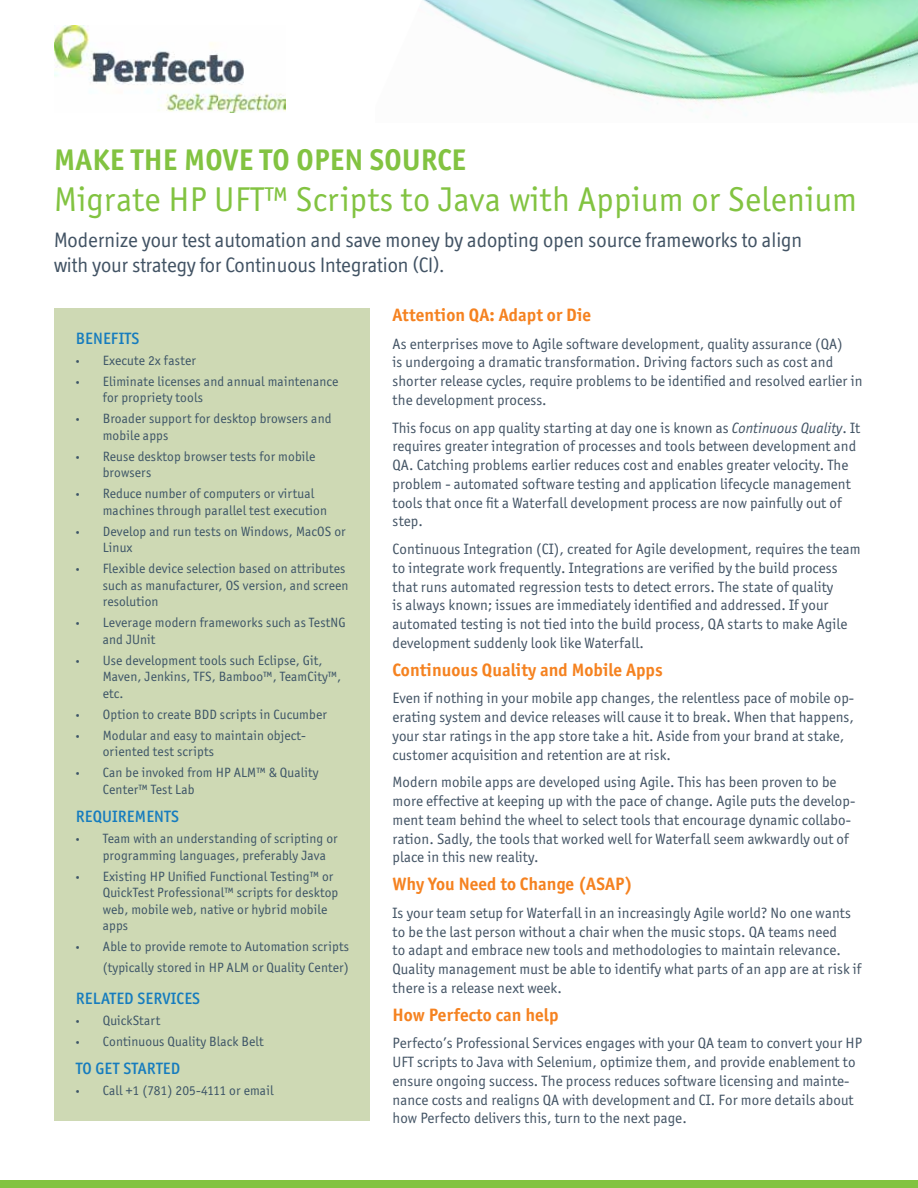
<style>
.page{position:relative;width:918px;height:1188px;background:#fff}
.page>*{position:absolute;margin:0;border:0;box-sizing:border-box;transform-origin:0 0}
.t1{font:34.5px "Officina Sans ITC Std";letter-spacing:.01em;color:#82c341}
.t2{font:700 30px "Officina Sans ITC Std";letter-spacing:.01em;color:#82c341}
.t3{font:21px/25.5px "Officina Display ITC Std";color:#425364}
.t4{font:700 18px "Officina Sans ITC Std";letter-spacing:.005em;color:#f58220}
.t5{font:500 16.5px "Officina Sans ITC Std";letter-spacing:.01em;color:#167cbe}
.t6{font:15px/18.8px "Officina Sans ITC Std";letter-spacing:.005em;color:#425364}
.t7{font:13.5px/16.5px "Officina Sans ITC Std";letter-spacing:.01em;color:#3d5567}
.s1{font-style:italic}
.s2{font-family:"Myriad Pro"}
</style>
<div class="page">
<img style="left:54px;top:25px;width:232px;height:88px">
<img style="left:422px;top:0;width:496px;height:112px">
<div style="left:0;top:1180px;width:918px;height:8px;background:#82c341"></div>
<div style="left:54px;top:308px;width:315px;height:812px;background:#ced9b4"></div>
<h2 class="t2" style="left:54px;top:142px;width:414px">MAKE THE MOVE TO OPEN SOURCE</h2>
<h1 class="t1" style="left:54px;top:179px;width:805px">Migrate HP UFT™ Scripts to Java with Appium or Selenium</h1>
<h3 class="t3" style="left:54px;top:227px;width:750px">Modernize your test automation and save money by adopting open source frameworks to align with your strategy for Continuous Integration (CI).</h3>
<p class="t4" style="left:393px;top:304px;width:200px">Attention QA: Adapt or Die</p>
<p class="t6" style="left:393px;top:334px;width:472px">As enterprises move to Agile software development, quality assurance (QA)<br>is undergoing a dramatic transformation. Driving factors such as cost and shorter release cycles, require problems to be identified and resolved earlier in the development process.</p>
<p class="t6" style="left:393px;top:418px;width:469px">This focus on app quality starting at day one is known as <span class="s1">Continuous Quality</span>. It requires greater integration of processes and tools between development and QA. Catching problems earlier reduces cost and enables greater velocity. The problem - automated software testing and application lifecycle management tools that once fit a Waterfall development process are now painfully out of step.</p>
<p class="t6" style="left:393px;top:540px;width:470px">Continuous Integration (CI), created for Agile development, requires the team to integrate work frequently. Integrations are verified by the build process that runs automated regression tests to detect errors. The state of quality<br>is always known; issues are immediately identified and addressed. If your automated testing is not tied into the build process, QA starts to make Agile development suddenly look like Waterfall.</p>
<p class="t4" style="left:393px;top:658px;width:272px">Continuous Quality and Mobile Apps</p>
<p class="t6" style="left:393px;top:689px;width:463px">Even if nothing in your mobile app changes, the relentless pace of mobile op&shy;erating system and device releases will cause it to break. When that happens, your star ratings in the app store take a hit. Aside from your brand at stake, customer acquisition and retention are at risk.</p>
<p class="t6" style="left:393px;top:773px;width:464px">Modern mobile apps are developed using Agile. This has been proven to be more effective at keeping up with the pace of change. Agile puts the develop&shy;ment team behind the wheel to select tools that encourage dynamic collabo&shy;ration. Sadly, the tools that worked well for Waterfall seem awkwardly out of place in this new reality.</p>
<p class="t4" style="left:393px;top:873px;width:242px">Why You Need to Change (ASAP)</p>
<p class="t6" style="left:393px;top:903px;width:470px">Is your team setup for Waterfall in an increasingly Agile world? No one wants to be the last person without a chair when the music stops. QA teams need<br>to adapt and embrace new tools and methodologies to maintain relevance.<br>Quality management must be able to identify what parts of an app are at risk if there is a release next week.</p>
<p class="t4" style="left:393px;top:1003px;width:167px">How Perfecto can help</p>
<p class="t6" style="left:393px;top:1034px;width:471px">Perfecto’s Professional Services engages with your QA team to convert your HP UFT scripts to Java with Selenium, optimize them, and provide enablement to ensure ongoing success. The process reduces software licensing and mainte&shy;nance costs and realigns QA with development and CI. For more details about how Perfecto delivers this, turn to the next page.</p>
<p class="t5" style="left:76px;top:329px;width:65px">BENEFITS</p>
<p class="t7" style="left:76px;top:352px;width:122px"><span class="s2">•</span> Execute 2x faster</p>
<p class="t7" style="left:103px;top:373px;width:237px;text-indent:-27px"><span class="s2">•</span> Eliminate licenses and annual maintenance for propriety tools</p>
<p class="t7" style="left:103px;top:411px;width:230px;text-indent:-27px"><span class="s2">•</span> Broader support for desktop browsers and mobile apps</p>
<p class="t7" style="left:103px;top:448px;width:214px;text-indent:-27px"><span class="s2">•</span> Reuse desktop browser tests for mobile browsers</p>
<p class="t7" style="left:103px;top:486px;width:226px;text-indent:-27px"><span class="s2">•</span> Reduce number of computers or virtual machines through parallel test execution</p>
<p class="t7" style="left:103px;top:523px;width:245px;text-indent:-27px"><span class="s2">•</span> Develop and run tests on Windows, MacOS or<br>Linux</p>
<p class="t7" style="left:103px;top:561px;width:247px;text-indent:-27px"><span class="s2">•</span> Flexible device selection based on attributes such as manufacturer, OS version, and screen resolution</p>
<p class="t7" style="left:103px;top:615px;width:244px;text-indent:-27px"><span class="s2">•</span> Leverage modern frameworks such as TestNG and JUnit</p>
<p class="t7" style="left:103px;top:652px;width:240px;text-indent:-27px"><span class="s2">•</span> Use development tools such Eclipse, Git,<br>Maven, Jenkins, TFS, Bamboo™, TeamCity™, etc.</p>
<p class="t7" style="left:76px;top:706px;width:253px"><span class="s2">•</span> Option to create BDD scripts in Cucumber</p>
<p class="t7" style="left:103px;top:727px;width:205px;text-indent:-27px"><span class="s2">•</span> Modular and easy to maintain object&shy;oriented test scripts</p>
<p class="t7" style="left:103px;top:765px;width:217px;text-indent:-27px"><span class="s2">•</span> Can be invoked from HP ALM™ &amp; Quality<br>Center™ Test Lab</p>
<p class="t5" style="left:76px;top:807px;width:105px">REQUIREMENTS</p>
<p class="t7" style="left:103px;top:831px;width:236px;text-indent:-27px"><span class="s2">•</span> Team with an understanding of scripting or programming languages, preferably Java</p>
<p class="t7" style="left:103px;top:868px;width:237px;text-indent:-27px"><span class="s2">•</span> Existing HP Unified Functional Testing™ or QuickTest Professional™ scripts for desktop web, mobile web, native or hybrid mobile apps</p>
<p class="t7" style="left:76px;top:936px;width:275px;line-height:21px;text-align:right"><span class="s2">•</span> Able to provide remote to Automation scripts (typically stored in HP ALM or Quality Center)</p>
<p class="t5" style="left:76px;top:989px;width:126px">RELATED SERVICES</p>
<p class="t7" style="left:76px;top:1012px;width:86px"><span class="s2">•</span> QuickStart</p>
<p class="t7" style="left:76px;top:1033px;width:189px"><span class="s2">•</span> Continuous Quality Black Belt</p>
<p class="t5" style="left:76px;top:1059px;width:106px">TO GET STARTED</p>
<p class="t7" style="left:76px;top:1083px;width:199px"><span class="s2">•</span> Call +1 (781) 205-4111 or email</p>
</div>
